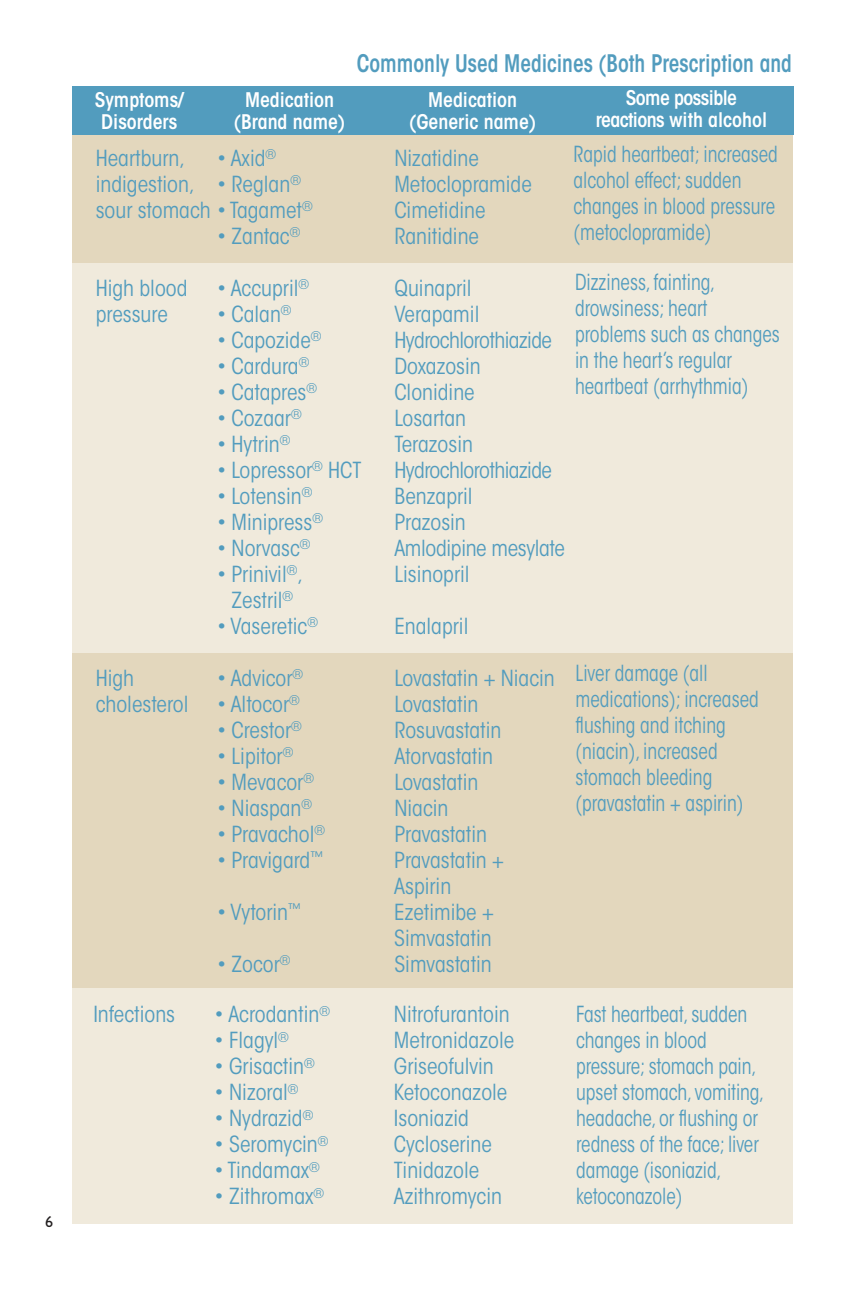
<style>
.page{position:relative;width:864px;height:1296px;background:#fff}
.page>*{position:absolute;margin:0;border:0;box-sizing:border-box;transform-origin:0 0}
.t1{font:600 condensed 24px "ITC Avant Garde Std";color:#529cbe;scale:.9 1}
.t2{font:condensed 22px/26px "ITC Avant Garde Std";color:#529cbe}
.t3{font:condensed 22px/26px "ITC Avant Garde Std";color:#529cbe;scale:.9 1}
.t4{font:condensed 22px "ITC Avant Garde Std";letter-spacing:-.025em;color:#529cbe}
.t5{font:600 condensed 20px/22px "ITC Avant Garde Std";color:#fff;text-align:center}
.t6{font:600 condensed 20px/22px "ITC Avant Garde Std";letter-spacing:-.025em;color:#fff;text-align:center}
.t7{font:16px "Gill Sans";color:#231f20}
</style>
<div class="page">
<div style="left:72px;top:786px;width:721px;height:438px;background:#f0eadc"></div>
<div style="left:73px;top:262px;width:720px;height:524px;background:#f0eadc"></div>
<div style="left:72px;top:133px;width:721px;height:130px;background:#e3d7bd"></div>
<div style="left:72px;top:654px;width:721px;height:334px;background:#e3d7bd"></div>
<div style="left:72px;top:87px;width:722px;height:48px;background:#529cbe"></div>
<p class="t7" style="left:45px;top:1212px;width:9px">6</p>
<h1 class="t1" style="left:357px;top:55px;width:485px">Commonly Used Medicines (Both Prescription and</h1>
<p class="t5" style="left:95px;top:90px;width:91px">Symptoms/<br>Disorders</p>
<p class="t5" style="left:234px;top:90px;width:113px">Medication (Brand name)</p>
<p class="t5" style="left:409px;top:90px;width:129px">Medication (Generic name)</p>
<p class="t6" style="left:596px;top:88px;width:173px">Some possible reactions with alcohol</p>
<p class="t2" style="left:96px;top:147px;width:91px">Heartburn,</p>
<p class="t2" style="left:217px;top:147px;width:61px">• Axid<sup>®</sup></p>
<p class="t2" style="left:394px;top:147px;width:86px">Nizatidine</p>
<p class="t2" style="left:96px;top:173px;width:101px">indigestion,</p>
<p class="t2" style="left:217px;top:173px;width:85px">• Reglan<sup>®</sup></p>
<p class="t2" style="left:394px;top:173px;width:139px">Metoclopramide</p>
<p class="t2" style="left:96px;top:199px;width:218px">sour stomach • Tagamet<sup>®</sup></p>
<p class="t2" style="left:394px;top:199px;width:93px">Cimetidine</p>
<p class="t2" style="left:217px;top:225px;width:85px">• Zantac<sup>®</sup></p>
<p class="t2" style="left:394px;top:225px;width:86px">Ranitidine</p>
<p class="t2" style="left:96px;top:277px;width:93px">High blood</p>
<p class="t2" style="left:217px;top:277px;width:94px">• Accupril<sup>®</sup></p>
<p class="t2" style="left:394px;top:277px;width:79px">Quinapril</p>
<p class="t2" style="left:96px;top:303px;width:74px">pressure</p>
<p class="t2" style="left:217px;top:303px;width:76px">• Calan<sup>®</sup></p>
<p class="t2" style="left:394px;top:303px;width:86px">Verapamil</p>
<p class="t2" style="left:217px;top:329px;width:106px">• Capozide<sup>®</sup></p>
<p class="t4" style="left:394px;top:331px;width:159px">Hydrochlorothiazide</p>
<p class="t2" style="left:217px;top:355px;width:94px">• Cardura<sup>®</sup></p>
<p class="t2" style="left:394px;top:355px;width:88px">Doxazosin</p>
<p class="t2" style="left:217px;top:381px;width:102px">• Catapres<sup>®</sup></p>
<p class="t2" style="left:394px;top:381px;width:82px">Clonidine</p>
<p class="t2" style="left:217px;top:407px;width:86px">• Cozaar<sup>®</sup></p>
<p class="t2" style="left:394px;top:407px;width:73px">Losartan</p>
<p class="t2" style="left:217px;top:433px;width:75px">• Hytrin<sup>®</sup></p>
<p class="t2" style="left:394px;top:433px;width:80px">Terazosin</p>
<p class="t2" style="left:217px;top:459px;width:146px">• Lopressor<sup>®</sup> HCT</p>
<p class="t4" style="left:394px;top:461px;width:159px">Hydrochlorothiazide</p>
<p class="t2" style="left:217px;top:485px;width:97px">• Lotensin<sup>®</sup></p>
<p class="t2" style="left:394px;top:485px;width:80px">Benzapril</p>
<p class="t2" style="left:217px;top:511px;width:107px">• Minipress<sup>®</sup></p>
<p class="t2" style="left:394px;top:511px;width:73px">Prazosin</p>
<p class="t2" style="left:217px;top:537px;width:95px">• Norvasc<sup>®</sup></p>
<p class="t2" style="left:394px;top:537px;width:172px">Amlodipine mesylate</p>
<p class="t2" style="left:217px;top:563px;width:88px">• Prinivil<sup>®</sup>,</p>
<p class="t2" style="left:394px;top:563px;width:77px">Lisinopril</p>
<p class="t2" style="left:232px;top:589px;width:63px">Zestril<sup>®</sup></p>
<p class="t2" style="left:217px;top:615px;width:102px">• Vaseretic<sup>®</sup></p>
<p class="t2" style="left:394px;top:615px;width:76px">Enalapril</p>
<p class="t2" style="left:96px;top:667px;width:40px">High</p>
<p class="t2" style="left:217px;top:667px;width:88px">• Advicor<sup>®</sup></p>
<p class="t2" style="left:394px;top:667px;width:162px">Lovastatin + Niacin</p>
<p class="t2" style="left:96px;top:693px;width:94px">cholesterol</p>
<p class="t2" style="left:217px;top:693px;width:84px">• Altocor<sup>®</sup></p>
<p class="t2" style="left:394px;top:693px;width:85px">Lovastatin</p>
<p class="t2" style="left:217px;top:719px;width:86px">• Crestor<sup>®</sup></p>
<p class="t2" style="left:394px;top:719px;width:108px">Rosuvastatin</p>
<p class="t2" style="left:217px;top:745px;width:78px">• Lipitor<sup>®</sup></p>
<p class="t2" style="left:394px;top:745px;width:100px">Atorvastatin</p>
<p class="t2" style="left:217px;top:771px;width:98px">• Mevacor<sup>®</sup></p>
<p class="t2" style="left:394px;top:771px;width:85px">Lovastatin</p>
<p class="t2" style="left:217px;top:797px;width:97px">• Niaspan<sup>®</sup></p>
<p class="t2" style="left:394px;top:797px;width:56px">Niacin</p>
<p class="t2" style="left:217px;top:823px;width:110px">• Pravachol<sup>®</sup></p>
<p class="t2" style="left:394px;top:823px;width:94px">Pravastatin</p>
<p class="t2" style="left:217px;top:849px;width:107px">• Pravigard<sup>™</sup></p>
<p class="t2" style="left:394px;top:849px;width:111px">Pravastatin +<br>Aspirin</p>
<p class="t2" style="left:217px;top:901px;width:85px">• Vytorin<sup>™</sup></p>
<p class="t2" style="left:394px;top:901px;width:101px">Ezetimibe +<br>Simvastatin</p>
<p class="t2" style="left:217px;top:953px;width:75px">• Zocor<sup>®</sup></p>
<p class="t2" style="left:394px;top:953px;width:99px">Simvastatin</p>
<p class="t3" style="left:574px;top:144px;width:229px">Rapid heartbeat; increased alcohol effect; sudden changes in blood pressure (metoclopramide)</p>
<p class="t3" style="left:575px;top:271px;width:229px">Dizziness, fainting, drowsiness; heart problems such as changes in the heart’s regular heartbeat (arrhythmia)</p>
<p class="t3" style="left:576px;top:662px;width:205px">Liver damage (all medications); increased flushing and itching (niacin), increased stomach bleeding (pravastatin + aspirin)</p>
<p class="t2" style="left:93px;top:1003px;width:83px">Infections</p>
<p class="t2" style="left:215px;top:1003px;width:117px">• Acrodantin<sup>®</sup></p>
<p class="t2" style="left:394px;top:1003px;width:117px">Nitrofurantoin</p>
<p class="t2" style="left:215px;top:1029px;width:76px">• Flagyl<sup>®</sup></p>
<p class="t2" style="left:394px;top:1029px;width:122px">Metronidazole</p>
<p class="t2" style="left:215px;top:1055px;width:102px">• Grisactin<sup>®</sup></p>
<p class="t2" style="left:394px;top:1055px;width:101px">Griseofulvin</p>
<p class="t2" style="left:215px;top:1081px;width:85px">• Nizoral<sup>®</sup></p>
<p class="t2" style="left:394px;top:1081px;width:115px">Ketoconazole</p>
<p class="t2" style="left:215px;top:1107px;width:100px">• Nydrazid<sup>®</sup></p>
<p class="t2" style="left:394px;top:1107px;width:77px">Isoniazid</p>
<p class="t2" style="left:215px;top:1133px;width:115px">• Seromycin<sup>®</sup></p>
<p class="t2" style="left:394px;top:1133px;width:99px">Cycloserine</p>
<p class="t2" style="left:215px;top:1159px;width:107px">• Tindamax<sup>®</sup></p>
<p class="t2" style="left:394px;top:1159px;width:87px">Tinidazole</p>
<p class="t2" style="left:215px;top:1185px;width:111px">• Zithromax<sup>®</sup></p>
<p class="t2" style="left:394px;top:1185px;width:110px">Azithromycin</p>
<p class="t3" style="left:576px;top:1003px;width:210px">Fast heartbeat, sudden changes in blood pressure; stomach pain, upset stomach,vomiting, headache, or flushing or redness of the face; liver damage (isoniazid, ketoconazole)</p>
</div>
